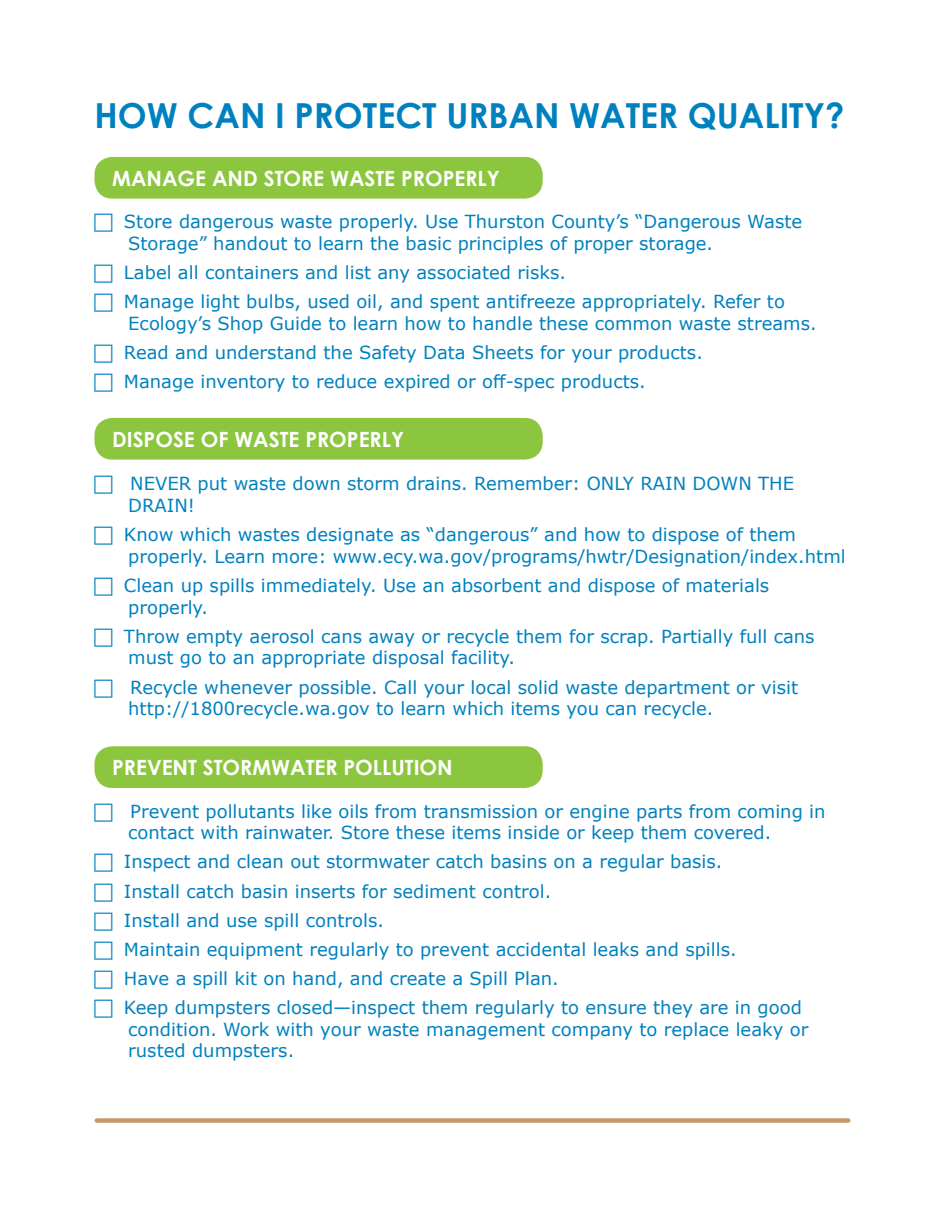
<style>
.page{position:relative;width:945px;height:1215px;background:#fff}
.page>*{position:absolute;margin:0;border:0;box-sizing:border-box;transform-origin:0 0}
.t1{font:700 34.5px "Century Gothic";color:#0081bf}
.t2{font:700 21px "Century Gothic";color:#fff}
.t3{font:18px/21.6px "Verdana";color:#0081bf}
</style>
<div class="page">
<div style="left:97px;top:1118px;width:751px;height:5px;background:#c39a6b"></div>
<div style="left:94px;top:157px;width:449px;height:42px;background:#8bc63e;border-radius:18px"></div>
<div style="left:94px;top:418px;width:449px;height:42px;background:#8bc63e;border-radius:18px"></div>
<div style="left:94px;top:746px;width:449px;height:42px;background:#8bc63e;border-radius:18px"></div>
<h2 class="t1" style="left:94px;top:89px;width:752px">HOW CAN I PROTECT URBAN WATER QUALITY?</h2>
<h3 class="t2" style="left:112px;top:162px;width:389px">MANAGE AND STORE WASTE PROPERLY</h3>
<p class="t3" style="left:124px;top:210px;width:680px">Store dangerous waste properly. Use Thurston County’s “Dangerous Waste<br>Storage” handout to learn the basic principles of proper storage.</p>
<p class="t3" style="left:124px;top:261px;width:444px">Label all containers and list any associated risks.</p>
<p class="t3" style="left:124px;top:290px;width:694px">Manage light bulbs, used oil, and spent antifreeze appropriately. Refer to<br>Ecology’s Shop Guide to learn how to handle these common waste streams.</p>
<p class="t3" style="left:124px;top:341px;width:580px">Read and understand the Safety Data Sheets for your products.</p>
<p class="t3" style="left:124px;top:370px;width:523px">Manage inventory to reduce expired or off-spec products.</p>
<h3 class="t2" style="left:112px;top:423px;width:293px">DISPOSE OF WASTE PROPERLY</h3>
<p class="t3" style="left:128px;top:473px;width:667px">NEVER put waste down storm drains. Remember: ONLY RAIN DOWN THE<br>DRAIN!</p>
<p class="t3" style="left:124px;top:524px;width:723px">Know which wastes designate as “dangerous” and how to dispose of them properly. Learn more: www.ecy.wa.gov/programs/hwtr/Designation/index.html</p>
<p class="t3" style="left:124px;top:574px;width:647px">Clean up spills immediately. Use an absorbent and dispose of materials properly.</p>
<p class="t3" style="left:124px;top:625px;width:692px">Throw empty aerosol cans away or recycle them for scrap. Partially full cans must go to an appropriate disposal facility.</p>
<p class="t3" style="left:128px;top:676px;width:671px">Recycle whenever possible. Call your local solid waste department or visit http://1800recycle.wa.gov to learn which items you can recycle.</p>
<h3 class="t2" style="left:112px;top:751px;width:342px">PREVENT STORMWATER POLLUTION</h3>
<p class="t3" style="left:128px;top:800px;width:699px">Prevent pollutants like oils from transmission or engine parts from coming in contact with rainwater. Store these items inside or keep them covered.</p>
<p class="t3" style="left:124px;top:851px;width:600px">Inspect and clean out stormwater catch basins on a regular basis.</p>
<p class="t3" style="left:124px;top:880px;width:429px">Install catch basin inserts for sediment control.</p>
<p class="t3" style="left:124px;top:909px;width:262px">Install and use spill controls.</p>
<p class="t3" style="left:124px;top:938px;width:614px">Maintain equipment regularly to prevent accidental leaks and spills.</p>
<p class="t3" style="left:124px;top:968px;width:436px">Have a spill kit on hand, and create a Spill Plan.</p>
<p class="t3" style="left:124px;top:997px;width:686px">Keep dumpsters closed—inspect them regularly to ensure they are in good condition. Work with your waste management company to replace leaky or rusted dumpsters.</p>
</div>
